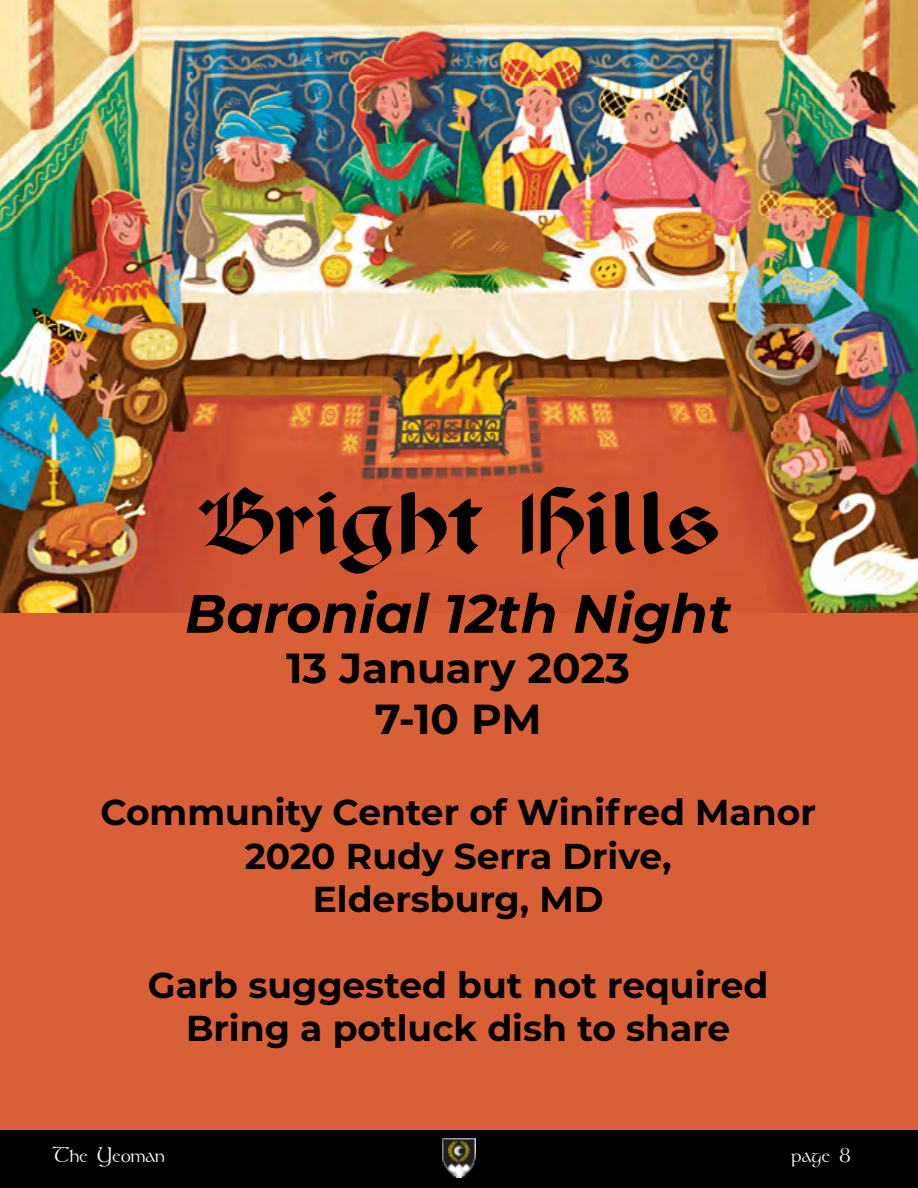
<style>
.page{position:relative;width:918px;height:1188px;background:#fff}
.page>*{position:absolute;margin:0;border:0;box-sizing:border-box;transform-origin:0 0}
.t1{font:96px "Paladin FLF";color:#000}
.t2{font:italic 700 54px "Montserrat";color:#000}
.t3{font:700 42px "Montserrat";color:#000}
.t4{font:700 36px "Montserrat";color:#000}
.t5{font:21px "Stonehenge";letter-spacing:.01em;color:#fff}
</style>
<div class="page">
<div style="left:0;top:1130px;width:918px;height:58px;background:#000"></div>
<img style="left:443px;top:1139px;width:32px;height:38px">
<img style="left:0;top:0;width:918px;height:613px">
<div style="left:0;top:613px;width:918px;height:517px;background:#d95f37"></div>
<p class="t1" style="left:199px;top:477px;width:527px">Bright Hills</p>
<p class="t2" style="left:185px;top:575px;width:548px">Baronial 12th Night</p>
<p class="t3" style="left:286px;top:638px;width:345px">13 January 2023</p>
<p class="t3" style="left:375px;top:688px;width:168px">7-10 PM</p>
<p class="t4" style="left:100px;top:787px;width:717px">Community Center of Winifred Manor</p>
<p class="t4" style="left:245px;top:830px;width:428px">2020 Rudy Serra Drive,</p>
<p class="t4" style="left:313px;top:873px;width:292px">Eldersburg, MD</p>
<p class="t4" style="left:148px;top:959px;width:622px">Garb suggested but not required</p>
<p class="t4" style="left:186px;top:1003px;width:546px">Bring a potluck dish to share</p>
<p class="t5" style="left:53px;top:1142px;width:113px">The Yeoman</p>
<p class="t5" style="left:792px;top:1142px;width:61px">page 8</p>
</div>
